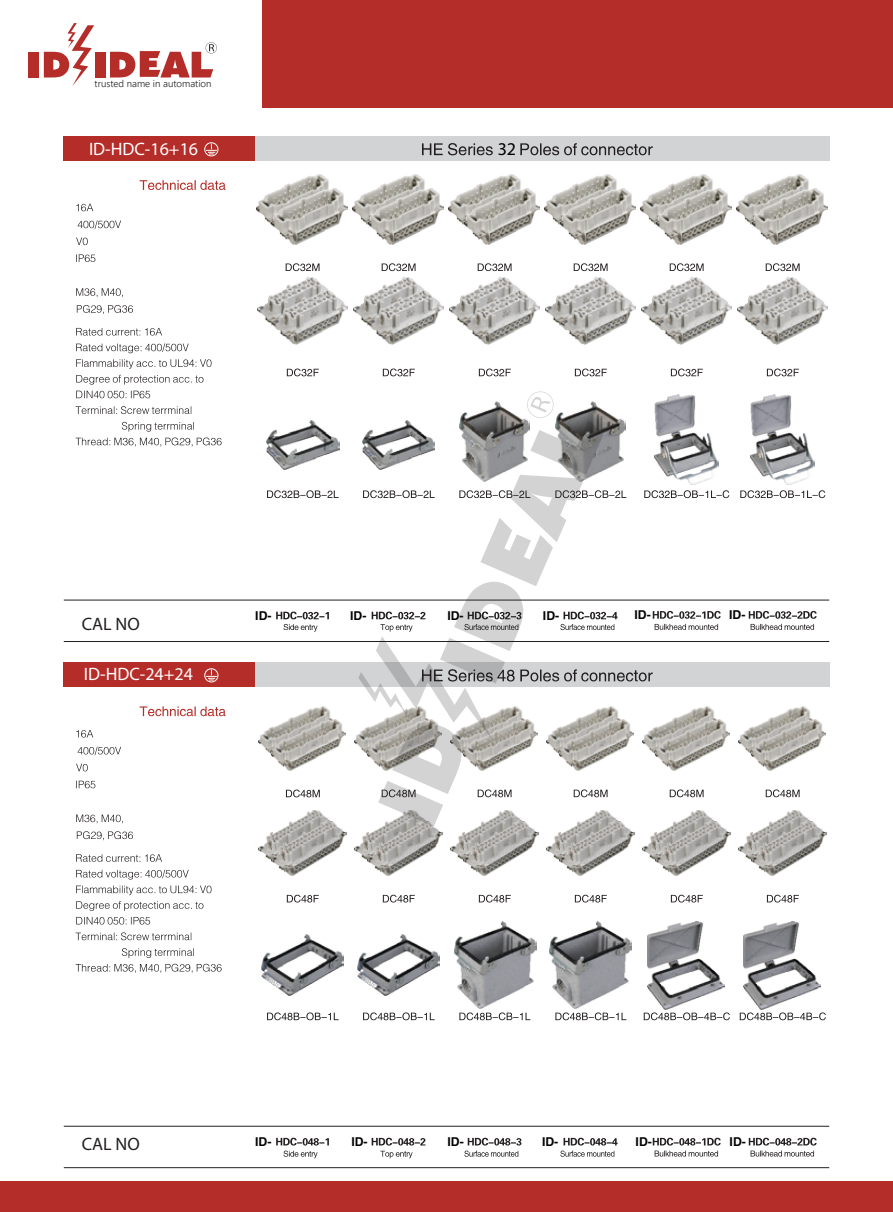
<style>
.page{position:relative;width:893px;height:1212px;background:#fff}
.page>*{position:absolute;margin:0;border:0;box-sizing:border-box;transform-origin:0 0}
.t1{font:18px "Myriad Pro";color:#fff}
.t2{font:18px "Myriad Pro";color:#231f20}
.t3{font:18px "Myriad Pro";color:#000}
.t4{font:700 12.15px "Helvetica LT Std";color:#020202}
.t5{font:300 9.75px "Nirmala UI";color:#231f20}
</style>
<div class="page">
<div style="left:262px;top:0;width:631px;height:108px;background:#b52d28"></div>
<div style="left:95px;top:52px;width:10px;height:25px;background:#b52d28"></div>
<div style="left:29px;top:52px;width:10px;height:25px;background:#b52d28"></div>
<svg style="left:44px;top:23px;width:50px;height:63px"></svg>
<svg style="left:110px;top:42px;width:107px;height:36px"></svg>
<div style="left:0;top:1181px;width:893px;height:31px;background:#b52d28"></div>
<svg style="left:286px;top:263px;width:33px;height:8px"></svg>
<svg style="left:287px;top:368px;width:32px;height:8px"></svg>
<svg style="left:267px;top:490px;width:72px;height:8px"></svg>
<svg style="left:382px;top:263px;width:33px;height:8px"></svg>
<svg style="left:383px;top:368px;width:32px;height:8px"></svg>
<svg style="left:574px;top:263px;width:34px;height:8px"></svg>
<svg style="left:575px;top:368px;width:32px;height:8px"></svg>
<svg style="left:766px;top:263px;width:34px;height:8px"></svg>
<svg style="left:670px;top:263px;width:34px;height:8px"></svg>
<svg style="left:767px;top:368px;width:32px;height:8px"></svg>
<svg style="left:671px;top:368px;width:32px;height:8px"></svg>
<svg style="left:740px;top:490px;width:85px;height:8px"></svg>
<svg style="left:478px;top:263px;width:34px;height:8px"></svg>
<svg style="left:479px;top:368px;width:32px;height:8px"></svg>
<div style="left:64px;top:136px;width:191px;height:25px;background:#b52d28"></div>
<div style="left:255px;top:136px;width:574px;height:25px;background:#d1d3d4"></div>
<hr style="left:64px;top:641px;width:765px;height:1px;background:#231f20">
<hr style="left:64px;top:600px;width:765px;height:1px;background:#231f20">
<svg style="left:422px;top:143px;width:231px;height:12px"></svg>
<svg style="left:286px;top:789px;width:34px;height:8px"></svg>
<svg style="left:287px;top:895px;width:32px;height:7px"></svg>
<svg style="left:267px;top:1012px;width:72px;height:8px"></svg>
<svg style="left:383px;top:895px;width:32px;height:7px"></svg>
<svg style="left:363px;top:1012px;width:72px;height:8px"></svg>
<svg style="left:575px;top:895px;width:32px;height:7px"></svg>
<svg style="left:555px;top:1012px;width:71px;height:8px"></svg>
<svg style="left:766px;top:789px;width:34px;height:8px"></svg>
<svg style="left:767px;top:895px;width:32px;height:7px"></svg>
<svg style="left:671px;top:895px;width:32px;height:7px"></svg>
<svg style="left:740px;top:1012px;width:86px;height:8px"></svg>
<svg style="left:644px;top:1012px;width:86px;height:8px"></svg>
<svg style="left:479px;top:895px;width:32px;height:7px"></svg>
<svg style="left:459px;top:1012px;width:71px;height:8px"></svg>
<svg style="left:372px;top:1138px;width:53px;height:7px"></svg>
<div style="left:64px;top:662px;width:191px;height:25px;background:#b52d28"></div>
<div style="left:255px;top:662px;width:574px;height:25px;background:#d1d3d4"></div>
<hr style="left:64px;top:1167px;width:765px;height:1px;background:#231f20">
<hr style="left:64px;top:1126px;width:765px;height:1px;background:#231f20">
<svg style="left:140px;top:706px;width:86px;height:10px"></svg>
<svg style="left:76px;top:730px;width:45px;height:25px"></svg>
<svg style="left:76px;top:781px;width:19px;height:7px"></svg>
<svg style="left:76px;top:814px;width:57px;height:26px"></svg>
<svg style="left:76px;top:854px;width:146px;height:119px"></svg>
<img style="left:257px;top:174px;width:72px;height:52px">
<img style="left:272px;top:189px;width:76px;height:55px">
<img style="left:353px;top:174px;width:72px;height:51px">
<img style="left:368px;top:189px;width:76px;height:55px">
<img style="left:449px;top:174px;width:72px;height:51px">
<img style="left:464px;top:189px;width:76px;height:55px">
<img style="left:545px;top:174px;width:72px;height:51px">
<img style="left:560px;top:189px;width:76px;height:55px">
<img style="left:641px;top:174px;width:72px;height:51px">
<img style="left:656px;top:189px;width:76px;height:55px">
<img style="left:737px;top:174px;width:72px;height:51px">
<img style="left:752px;top:189px;width:76px;height:55px">
<img style="left:257px;top:277px;width:72px;height:49px">
<img style="left:273px;top:291px;width:74px;height:53px">
<img style="left:353px;top:277px;width:72px;height:49px">
<img style="left:369px;top:291px;width:74px;height:53px">
<img style="left:449px;top:277px;width:72px;height:49px">
<img style="left:465px;top:291px;width:74px;height:53px">
<img style="left:545px;top:277px;width:73px;height:49px">
<img style="left:561px;top:291px;width:74px;height:53px">
<img style="left:641px;top:277px;width:73px;height:49px">
<img style="left:657px;top:291px;width:74px;height:53px">
<img style="left:737px;top:277px;width:73px;height:49px">
<img style="left:753px;top:291px;width:74px;height:53px">
<img style="left:454px;top:922px;width:82px;height:86px">
<img style="left:549px;top:922px;width:82px;height:86px">
<img style="left:261px;top:934px;width:82px;height:61px">
<img style="left:357px;top:934px;width:82px;height:61px">
<img style="left:258px;top:810px;width:73px;height:50px">
<img style="left:271px;top:821px;width:75px;height:54px">
<img style="left:354px;top:832px;width:13px;height:28px">
<img style="left:367px;top:826px;width:75px;height:49px">
<img style="left:450px;top:832px;width:13px;height:28px">
<img style="left:463px;top:826px;width:75px;height:49px">
<img style="left:546px;top:832px;width:13px;height:28px">
<img style="left:559px;top:826px;width:75px;height:49px">
<img style="left:642px;top:832px;width:13px;height:28px">
<img style="left:655px;top:826px;width:75px;height:49px">
<img style="left:738px;top:810px;width:73px;height:50px">
<img style="left:751px;top:821px;width:75px;height:54px">
<img style="left:259px;top:706px;width:73px;height:48px">
<img style="left:271px;top:719px;width:74px;height:51px">
<img style="left:355px;top:734px;width:3px;height:11px">
<img style="left:739px;top:706px;width:73px;height:48px">
<img style="left:751px;top:719px;width:74px;height:51px">
<div style="left:204px;top:142px;width:14px;height:14px;border:1px solid #fff;border-radius:50%"></div>
<svg style="left:206px;top:144px;width:11px;height:11px"></svg>
<div style="left:204px;top:668px;width:14px;height:14px;border:1px solid #fff;border-radius:50%"></div>
<svg style="left:206px;top:670px;width:11px;height:10px"></svg>
<img style="left:267px;top:420px;width:72px;height:50px">
<img style="left:750px;top:394px;width:64px;height:91px">
<img style="left:648px;top:921px;width:77px;height:88px">
<img style="left:744px;top:921px;width:77px;height:88px">
<svg style="left:276px;top:611px;width:53px;height:21px"></svg>
<svg style="left:749px;top:611px;width:68px;height:19px"></svg>
<svg style="left:76px;top:764px;width:12px;height:7px"></svg>
<svg style="left:140px;top:180px;width:86px;height:10px"></svg>
<svg style="left:76px;top:204px;width:45px;height:25px"></svg>
<svg style="left:76px;top:254px;width:19px;height:8px"></svg>
<svg style="left:76px;top:288px;width:57px;height:26px"></svg>
<svg style="left:76px;top:328px;width:146px;height:119px"></svg>
<svg style="left:76px;top:237px;width:12px;height:8px"></svg>
<svg style="left:276px;top:1138px;width:53px;height:20px"></svg>
<svg style="left:380px;top:1151px;width:33px;height:7px"></svg>
<svg style="left:464px;top:1138px;width:57px;height:19px"></svg>
<svg style="left:560px;top:1138px;width:58px;height:19px"></svg>
<svg style="left:653px;top:1138px;width:68px;height:18px"></svg>
<svg style="left:749px;top:1138px;width:68px;height:18px"></svg>
<svg style="left:358px;top:391px;width:371px;height:435px"></svg>
<p class="t5" style="left:95px;top:76px;width:118px">trusted name in automation</p>
<h1 class="t1" style="left:89px;top:138px;width:111px">ID-HDC-16+16</h1>
<h1 class="t3" style="left:498px;top:138px;width:20px">32</h1>
<h1 class="t2" style="left:82px;top:612px;width:60px">CAL NO</h1>
<h1 class="t1" style="left:84px;top:663px;width:111px">ID-HDC-24+24</h1>
<p class="t4" style="left:255px;top:608px;width:18px">ID-</p>
<p class="t4" style="left:350px;top:608px;width:18px">ID-</p>
<p class="t4" style="left:447px;top:608px;width:18px">ID-</p>
<p class="t4" style="left:543px;top:608px;width:18px">ID-</p>
<p class="t4" style="left:634px;top:607px;width:18px">ID-</p>
<p class="t4" style="left:729px;top:607px;width:18px">ID-</p>
<h1 class="t2" style="left:82px;top:1133px;width:60px">CAL NO</h1>
<p class="t4" style="left:255px;top:1134px;width:18px">ID-</p>
<p class="t4" style="left:351px;top:1134px;width:18px">ID-</p>
<p class="t4" style="left:447px;top:1134px;width:18px">ID-</p>
<p class="t4" style="left:542px;top:1134px;width:18px">ID-</p>
<p class="t4" style="left:636px;top:1134px;width:18px">ID-</p>
<p class="t4" style="left:730px;top:1134px;width:18px">ID-</p>
</div>
